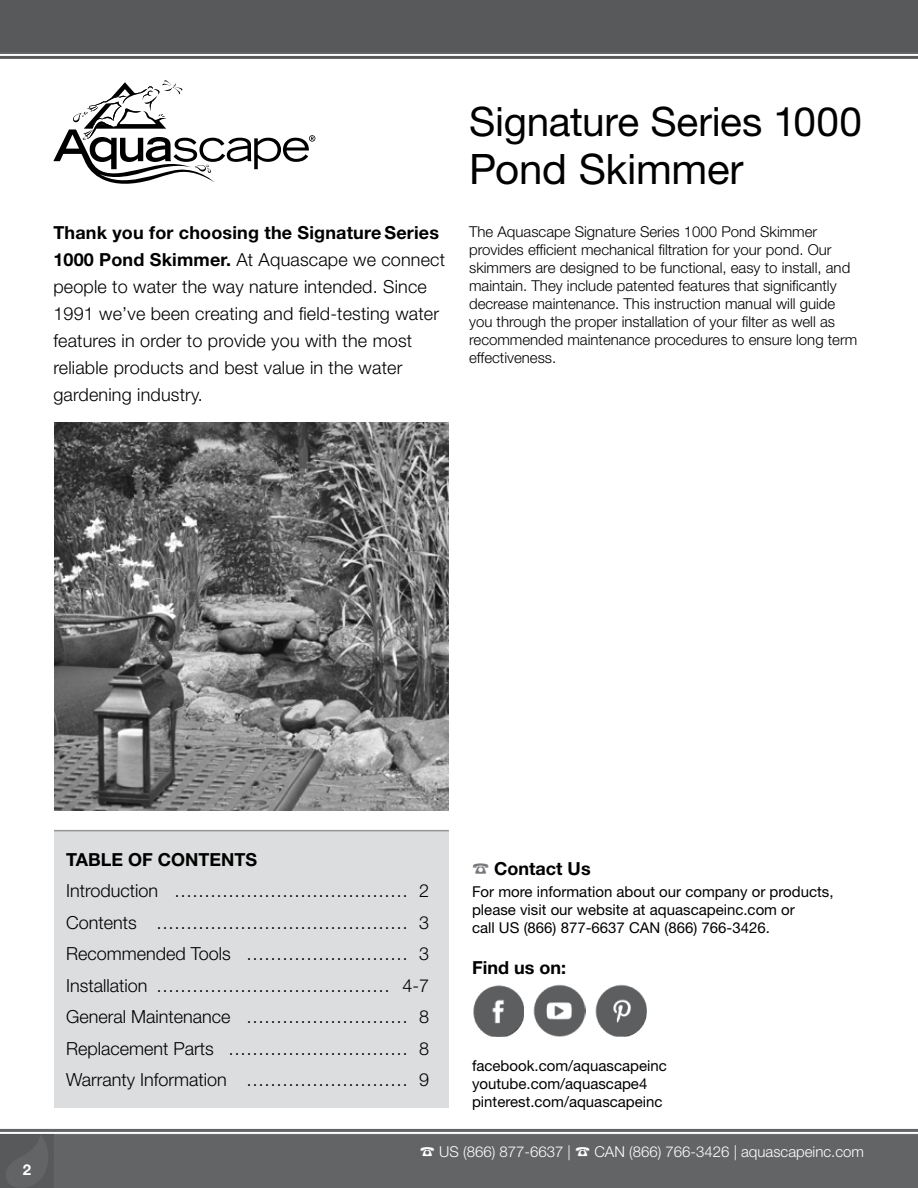
<style>
.page{position:relative;width:918px;height:1188px;background:#fff}
.page>*{position:absolute;margin:0;border:0;box-sizing:border-box;transform-origin:0 0}
.t1{font:42px "Helvetica Neue LT Std";letter-spacing:-.005em;color:#000}
.t2{font:40.5px "Helvetica Neue LT Std";letter-spacing:-.01em;color:#000}
.t3{font:300 18px/27px "Helvetica Neue LT Std";letter-spacing:.01em;color:#000}
.t4{font:700 18px "Helvetica Neue LT Std";color:#000}
.t5{font:300 15px/18px "Helvetica Neue LT Std";color:#000}
.t6{font:15px/18px "Helvetica Neue LT Std";color:#000}
.t7{font:300 15px "Helvetica Neue LT Std";color:#fff}
.t8{font:700 15px "Helvetica Neue LT Std";color:#fff}
.s1{font-weight:700}
.s2{color:#77787b}
</style>
<div class="page">
<div style="left:0;top:0;width:918px;height:54px;background:#58595b"></div>
<div style="left:0;top:53px;width:918px;height:6px;background:#f8f8f8"></div>
<hr style="left:0;top:53px;width:918px;height:1px;background:#58595b">
<hr style="left:0;top:56px;width:918px;height:3px;background:#58595b">
<div style="left:0;top:1134px;width:918px;height:54px;background:#636466"></div>
<div style="left:0;top:1129px;width:918px;height:6px;background:#f8f8f9"></div>
<hr style="left:0;top:1129px;width:918px;height:3px;background:#636466">
<hr style="left:0;top:1134px;width:918px;height:1px;background:#636466">
<div style="left:0;top:1134px;width:54px;height:54px;background:#58595b"></div>
<svg style="left:6px;top:1136px;width:42px;height:51px"></svg>
<img style="left:54px;top:422px;width:395px;height:389px">
<div style="left:54px;top:831px;width:395px;height:276px;background:#dcddde"></div>
<hr style="left:54px;top:830px;width:395px;height:1px;background:#939598">
<svg style="left:53px;top:80px;width:262px;height:104px"></svg>
<img style="left:473px;top:985px;width:50px;height:51px">
<img style="left:595px;top:985px;width:52px;height:51px">
<img style="left:534px;top:985px;width:51px;height:51px">
<p class="t3" style="left:53px;top:219px;width:393px"><span class="s1">Thank you for choosing the Signature Series 1000 Pond Skimmer.</span> At Aquascape we connect people to water the way nature intended. Since 1991 we’ve been creating and field-testing water features in order to provide you with the most reliable products and best value in the water gardening industry.</p>
<h2 class="t2" style="left:469px;top:97px;width:394px">Signature Series 1000</h2>
<h1 class="t1" style="left:469px;top:144px;width:276px">Pond Skimmer</h1>
<p class="t5" style="left:469px;top:223px;width:390px">The Aquascape Signature Series 1000 Pond Skimmer provides efficient mechanical filtration for your pond. Our skimmers are designed to be functional, easy to install, and maintain. They include patented features that significantly decrease maintenance. This instruction manual will guide you through the proper installation of your filter as well as recommended maintenance procedures to ensure long term effectiveness.</p>
<p class="t8" style="left:23px;top:1160px;width:10px">2</p>
<p class="t4" style="left:66px;top:848px;width:193px">TABLE OF CONTENTS</p>
<p class="t3" style="left:66px;top:875px;width:365px;line-height:31.5px;text-align:justify">Introduction ………………………………… 2<br>Contents …………………………………… 3<br>Recommended Tools ……………………… 3<br>Installation ………………………………… 4-7<br>General Maintenance ……………………… 8<br>Replacement Parts ………………………… 8<br>Warranty Information ……………………… 9</p>
<p class="t4" style="left:472px;top:858px;width:120px"><span class="s2">☎</span> Contact Us</p>
<p class="t6" style="left:472px;top:882px;width:363px">For more information about our company or products, please visit our website at aquascapeinc.com or<br>call US (866) 877-6637 CAN (866) 766-3426.</p>
<p class="t4" style="left:472px;top:956px;width:96px">Find us on:</p>
<p class="t6" style="left:472px;top:1057px;width:196px">facebook.com/aquascapeinc youtube.com/aquascape4 pinterest.com/aquascapeinc</p>
<p class="t7" style="left:420px;top:1143px;width:446px">☎ US (866) 877-6637 | ☎ CAN (866) 766-3426 | aquascapeinc.com</p>
</div>
